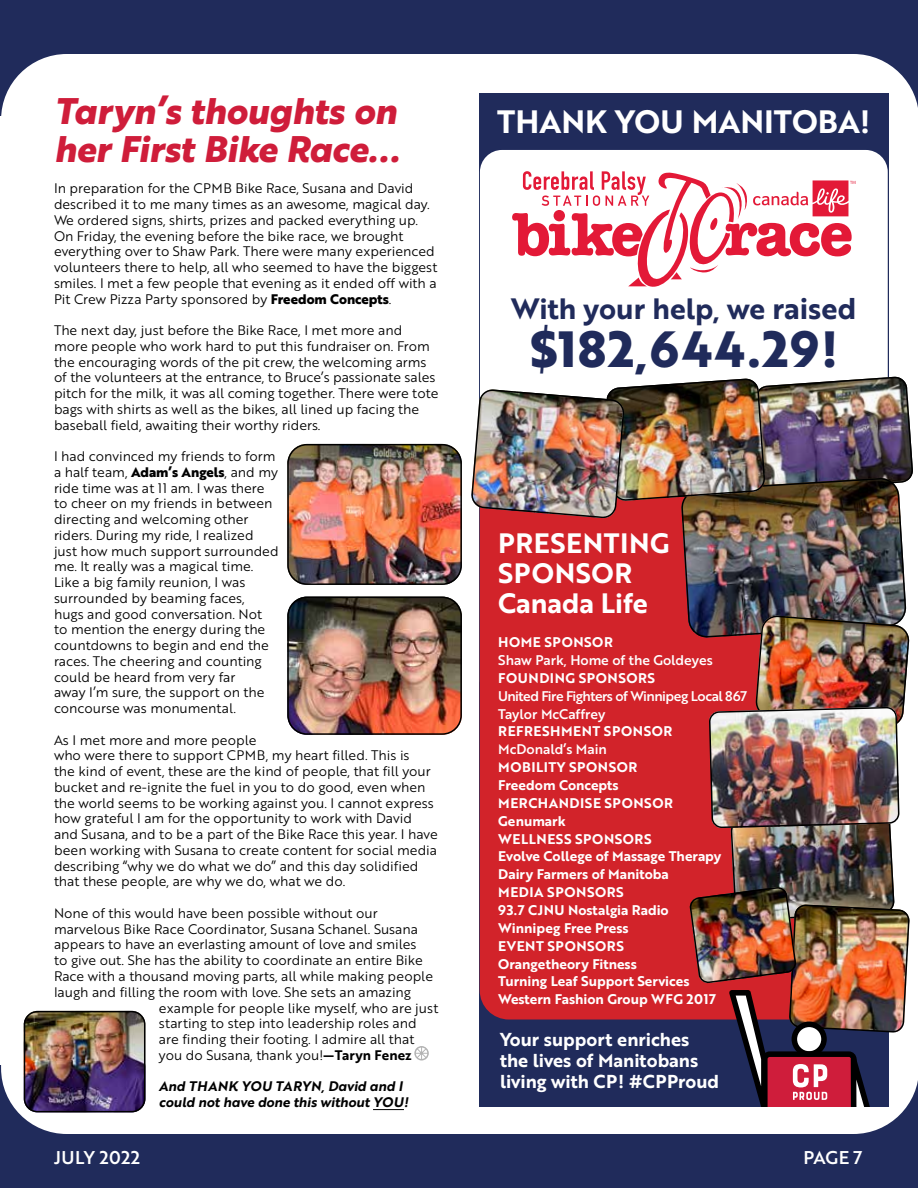
<style>
.page{position:relative;width:918px;height:1188px;background:#202b5b}
.page>*{position:absolute;margin:0;border:0;box-sizing:border-box;transform-origin:0 0}
.t1{font:700 49.5px "Brother 1816 Extra";letter-spacing:.03em;color:#202b5b}
.t2{font:36px/37.5px "Brother 1816 Extra Bold Italic";color:#cf1d3a}
.t3{font:31.5px "Brother 1816 Bold";color:#fff}
.t4{font:28.65px "Brother 1816 Bold";color:#202b5b}
.t5{font:27.3px/30px "Brother 1816 Bold";letter-spacing:.02em;color:#fff}
.t6{font:18.15px/21.3px "Brother 1816 Bold";color:#fff}
.t7{font:18px "Brother 1816 Medium";letter-spacing:.02em;color:#fff}
.t8{font:13.65px/17.9px "Brother 1816 Bold";letter-spacing:.015em;color:#fff}
.t9{font:13.65px/17.9px "Brother 1816 Medium";letter-spacing:-.04em;color:#fff}
.t10{font:13.65px "Brother 1816 Bold";letter-spacing:.04em;color:#fff}
.t11{font:13.65px "Brother 1816 Medium";color:#fff}
.t12{font:13.5px/15.8px "Brother 1816 Book";color:#000}
.t13{font:13.5px/15.8px "Brother 1816 Bold Italic";color:#000}
.s1{font-family:"Brother 1816 Extra";font-weight:700}
.s2{font-family:"Brother 1816 Bold"}
.s3{font-size:29.25px}
</style>
<div class="page">
<div style="left:1px;top:54px;width:917px;height:1080px;background:#fff"></div>
<hr style="left:373px;top:1109px;width:31px;height:1px;background:#000">
<img style="left:287px;top:444px;width:175px;height:141px">
<div style="left:287px;top:444px;width:175px;height:141px;border:2px solid #000;border-radius:19px"></div>
<img style="left:287px;top:597px;width:175px;height:138px">
<div style="left:287px;top:597px;width:175px;height:138px;border:2px solid #000;border-radius:19px"></div>
<img style="left:24px;top:1011px;width:121px;height:101px">
<div style="left:24px;top:1011px;width:121px;height:101px;border:2px solid #000;border-radius:13px"></div>
<div style="left:479px;top:94px;width:410px;height:1013px;background:#202b5b"></div>
<div style="left:480px;top:150px;width:408px;height:553px;background:#fff;border-radius:22px"></div>
<svg style="left:512px;top:171px;width:344px;height:116px"></svg>
<img style="left:470px;top:377px;width:443px;height:730px">
<svg style="left:414px;top:1046px;width:15px;height:15px"></svg>
<h2 class="t2" style="left:54px;top:92px;width:347px">Taryn’s thoughts on her First Bike Race...</h2>
<p class="t12" style="left:54px;top:180px;width:385px">In preparation for the CPMB Bike Race, Susana and David described it to me many times as an awesome, magical day.<br>We ordered signs, shirts, prizes and packed everything up.<br>On Friday, the evening before the bike race, we brought everything over to Shaw Park. There were many experienced volunteers there to help, all who seemed to have the biggest smiles. I met a few people that evening as it ended off with a Pit Crew Pizza Party sponsored by <span class="s1">Freedom Concepts</span>.</p>
<p class="t12" style="left:54px;top:322px;width:386px">The next day, just before the Bike Race, I met more and more people who work hard to put this fundraiser on. From the encouraging words of the pit crew, the welcoming arms of the volunteers at the entrance, to Bruce’s passionate sales pitch for the milk, it was all coming together. There were tote bags with shirts as well as the bikes, all lined up facing the baseball field, awaiting their worthy riders.</p>
<p class="t12" style="left:54px;top:448px;width:226px">I had convinced my friends to form a half team, <span class="s1">Adam’s Angels</span>, and my ride time was at 11 am. I was there to cheer on my friends in between directing and welcoming other riders. During my ride, I realized just how much support surrounded me. It really was a magical time.<br>Like a big family reunion, I was surrounded by beaming faces,<br>hugs and good conversation. Not to mention the energy during the countdowns to begin and end the races. The cheering and counting could be heard from very far<br>away I’m sure, the support on the concourse was monumental.</p>
<p class="t12" style="left:54px;top:731px;width:385px">As I met more and more people<br>who were there to support CPMB, my heart filled. This is<br>the kind of event, these are the kind of people, that fill your bucket and re-ignite the fuel in you to do good, even when the world seems to be working against you. I cannot express how grateful I am for the opportunity to work with David and Susana, and to be a part of the Bike Race this year. I have been working with Susana to create content for social media describing “why we do what we do” and this day solidified that these people, are why we do, what we do.</p>
<p class="t12" style="left:54px;top:905px;width:325px">None of this would have been possible without our</p>
<p class="t12" style="left:54px;top:920px;width:365px">marvelous Bike Race Coordinator, Susana Schanel. Susana</p>
<p class="t12" style="left:54px;top:936px;width:364px">appears to have an everlasting amount of love and smiles</p>
<p class="t12" style="left:54px;top:952px;width:370px">to give out. She has the ability to coordinate an entire Bike</p>
<p class="t12" style="left:54px;top:968px;width:381px">Race with a thousand moving parts, all while making people</p>
<p class="t12" style="left:54px;top:984px;width:359px">laugh and filling the room with love. She sets an amazing</p>
<p class="t12" style="left:159px;top:999px;width:281px">example for people like myself, who are just</p>
<p class="t12" style="left:159px;top:1015px;width:259px">starting to step into leadership roles and</p>
<p class="t12" style="left:159px;top:1031px;width:257px">are finding their footing. I admire all that</p>
<p class="t12" style="left:159px;top:1047px;width:254px">you do Susana, thank you!<span class="s2">—Taryn Fenez</span></p>
<p class="t13" style="left:159px;top:1078px;width:251px">And THANK YOU TARYN, David and I could not have done this without YOU!</p>
<h3 class="t3" style="left:497px;top:98px;width:375px">THANK YOU MANITOBA!</h3>
<h3 class="t4" style="left:511px;top:287px;width:347px">With your help, we <span class="s3">raised</span></h3>
<h1 class="t1" style="left:529px;top:311px;width:311px">$182,644.29!</h1>
<h3 class="t5" style="left:498px;top:527px;width:173px">PRESENTING<br>SPONSOR<br>Canada Life</h3>
<p class="t10" style="left:498px;top:632px;width:116px">HOME SPONSOR</p>
<p class="t11" style="left:498px;top:650px;width:216px">Shaw Park, Home of the Goldeyes</p>
<p class="t10" style="left:498px;top:668px;width:158px">FOUNDING SPONSORS</p>
<p class="t9" style="left:498px;top:686px;width:251px">United Fire Fighters of Winnipeg Local 867<br>Taylor McCaffrey</p>
<p class="t10" style="left:498px;top:721px;width:176px">REFRESHMENT SPONSOR</p>
<p class="t11" style="left:498px;top:739px;width:110px">McDonald’s Main</p>
<p class="t8" style="left:498px;top:758px;width:225px">MOBILITY SPONSOR<br>Freedom Concepts<br>MERCHANDISE SPONSOR<br>Genumark<br>WELLNESS SPONSORS<br>Evolve College of Massage Therapy<br>Dairy Farmers of Manitoba<br>MEDIA SPONSORS<br>93.7 CJNU Nostalgia Radio<br>Winnipeg Free Press<br>EVENT SPONSORS<br>Orangetheory Fitness<br>Turning Leaf Support Services<br>Western Fashion Group WFG 2017</p>
<h3 class="t6" style="left:500px;top:1028px;width:221px">Your support enriches the lives of Manitobans living with CP! #CPProud</h3>
<h3 class="t7" style="left:54px;top:1144px;width:88px">JULY 2022</h3>
<h3 class="t7" style="left:804px;top:1144px;width:60px">PAGE 7</h3>
</div>
